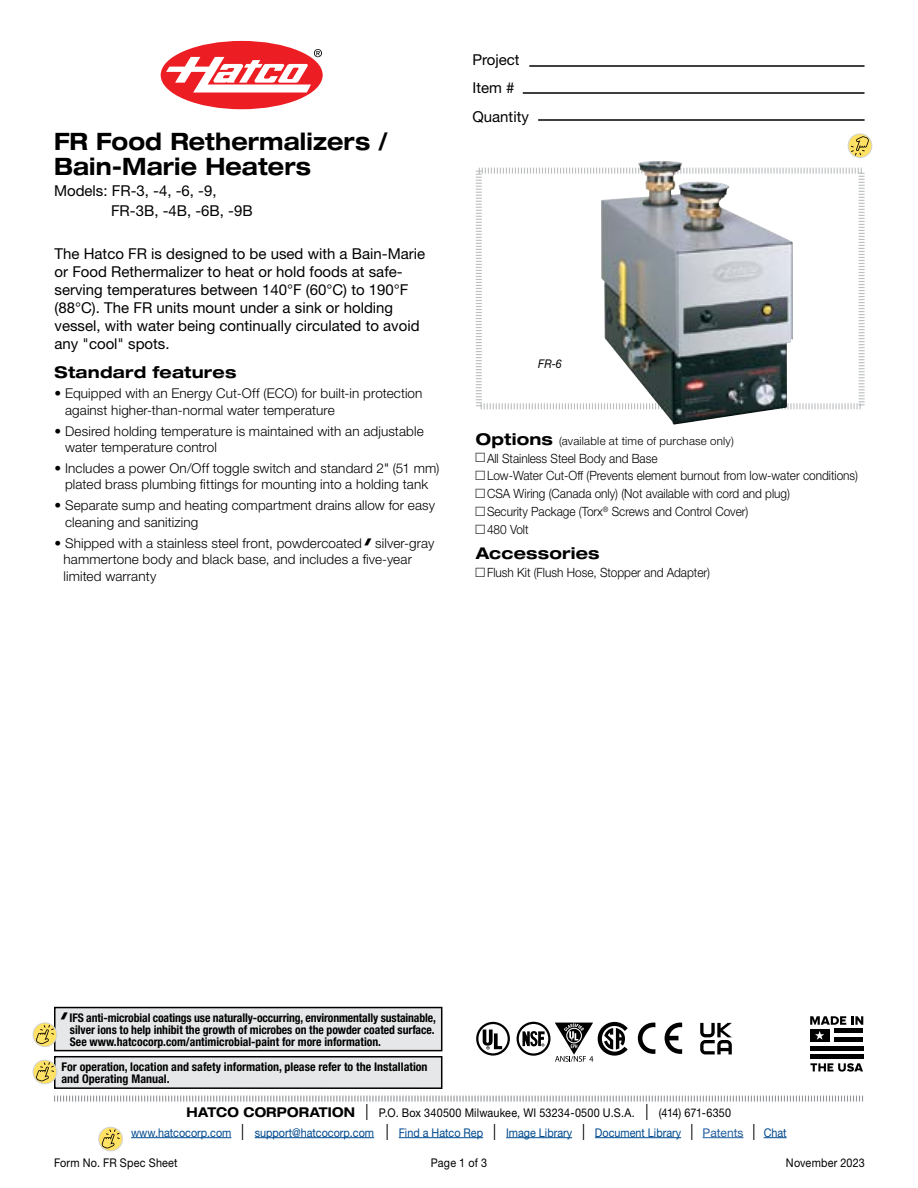
<style>
.page{position:relative;width:918px;height:1188px;background:#fff}
.page>*{position:absolute;margin:0;border:0;box-sizing:border-box;transform-origin:0 0}
.t1{font:700 expanded 24px/25.5px "Helvetica Neue LT Std";letter-spacing:.005em;color:#000;scale:.9 1}
.t2{font:700 expanded 16.2px "Helvetica Neue LT Std";letter-spacing:.015em;color:#000}
.t3{font:15px/18px "Helvetica Neue LT Std";color:#000}
.t4{font:300 13.5px/16.5px "Helvetica Neue LT Std";letter-spacing:.01em;color:#000}
.t5{font:300 12.75px/17.9px "Helvetica Neue LT Std";color:#000;scale:.93 1}
.t6{font:700 condensed 12px/12px "Helvetica Neue LT Std";color:#000}
.t7{font:12px/19.5px "Helvetica Neue LT Std";color:#004a8f;text-align:center;scale:.9 1}
.t8{font:12px "Helvetica Neue LT Std";letter-spacing:.02em;color:#000;scale:.9 1}
.t9{font:italic 12px "Helvetica Neue LT Std";color:#000;scale:.9 1}
.t10{font:300 11.55px "Helvetica Neue LT Std";letter-spacing:.02em;color:#000}
.s1{font-weight:700;font-stretch:expanded;font-size:16.2px}
.s2{font-weight:700;font-stretch:expanded;font-size:13.5px;color:#000}
.s3{font-stretch:condensed;font-size:22.5px;color:#000}
.s4{color:#000}
.s5{color:#215e9e}
</style>
<div class="page">
<hr style="left:529px;top:65px;width:336px;height:2px;background:#000">
<hr style="left:523px;top:92px;width:342px;height:2px;background:#000">
<hr style="left:538px;top:119px;width:327px;height:2px;background:#000">
<svg style="left:161px;top:41px;width:162px;height:68px"></svg>
<svg style="left:54px;top:1095px;width:809px;height:7px"></svg>
<div style="left:55px;top:1057px;width:387px;height:31px;background:#e6e7e8"></div>
<div style="left:54px;top:1056px;width:388px;height:33px;border:2px solid #000"></div>
<svg style="left:33px;top:1060px;width:24px;height:24px"></svg>
<div style="left:33px;top:1060px;width:24px;height:24px;border:1px solid #d1d3d4;border-radius:50%"></div>
<svg style="left:36px;top:1062px;width:18px;height:20px"></svg>
<svg style="left:848px;top:134px;width:24px;height:24px"></svg>
<div style="left:848px;top:134px;width:24px;height:24px;border:1px solid #d1d3d4;border-radius:50%"></div>
<svg style="left:851px;top:136px;width:18px;height:20px"></svg>
<div style="left:55px;top:1008px;width:387px;height:43px;background:#e6e7e8"></div>
<div style="left:54px;top:1007px;width:388px;height:44px;border:2px solid #000"></div>
<svg style="left:33px;top:1023px;width:24px;height:24px"></svg>
<div style="left:33px;top:1023px;width:24px;height:24px;border:1px solid #d1d3d4;border-radius:50%"></div>
<svg style="left:36px;top:1025px;width:18px;height:19px"></svg>
<hr style="left:131px;top:1137px;width:100px;height:1px;background:#004a8f">
<hr style="left:255px;top:1137px;width:119px;height:1px;background:#004a8f">
<hr style="left:399px;top:1137px;width:84px;height:1px;background:#004a8f">
<hr style="left:506px;top:1137px;width:66px;height:1px;background:#004a8f">
<hr style="left:595px;top:1137px;width:86px;height:1px;background:#004a8f">
<hr style="left:703px;top:1137px;width:41px;height:1px;background:#215e9e">
<svg style="left:764px;top:1137px;width:23px;height:1px"></svg>
<div style="left:99px;top:1127px;width:23px;height:24px;border:1px solid #d1d3d4;border-radius:50%"></div>
<svg style="left:101px;top:1129px;width:19px;height:20px"></svg>
<svg style="left:475px;top:167px;width:390px;height:243px"></svg>
<img style="left:601px;top:163px;width:192px;height:262px">
<div style="left:476px;top:1022px;width:34px;height:34px;border:2px solid #000;border-radius:50%"></div>
<svg style="left:483px;top:1030px;width:19px;height:20px"></svg>
<div style="left:517px;top:1022px;width:34px;height:34px;border:2px solid #000;border-radius:50%"></div>
<svg style="left:522px;top:1031px;width:23px;height:15px"></svg>
<svg style="left:638px;top:1023px;width:17px;height:31px"></svg>
<svg style="left:665px;top:1023px;width:17px;height:31px"></svg>
<svg style="left:555px;top:1022px;width:73px;height:40px"></svg>
<svg style="left:700px;top:1023px;width:32px;height:31px"></svg>
<svg style="left:810px;top:1016px;width:53px;height:9px"></svg>
<svg style="left:810px;top:1063px;width:53px;height:9px"></svg>
<hr style="left:835px;top:1029px;width:28px;height:4px;background:#000">
<hr style="left:835px;top:1038px;width:28px;height:4px;background:#000">
<hr style="left:810px;top:1046px;width:53px;height:4px;background:#000">
<hr style="left:810px;top:1055px;width:53px;height:4px;background:#000">
<div style="left:810px;top:1029px;width:20px;height:13px;background:#000"></div>
<svg style="left:815px;top:1031px;width:9px;height:9px"></svg>
<h1 class="t1" style="left:54px;top:128px;width:372px">FR Food Rethermalizers /<br>Bain-Marie Heaters</h1>
<p class="t3" style="left:111px;top:180px;width:143px;line-height:20.1px;text-indent:-57px">Models: FR-3, -4, -6, -9,<br>FR-3B, -4B, -6B, -9B</p>
<p class="t3" style="left:55px;top:245px;width:372px">The Hatco FR is designed to be used with a Bain-Marie or Food Rethermalizer to heat or hold foods at safe&shy;serving temperatures between 140°F (60°C) to 190°F (88°C). The FR units mount under a sink or holding vessel, with water being continually circulated to avoid any "cool" spots.</p>
<p class="t2" style="left:55px;top:362px;width:183px">Standard features</p>
<p class="t4" style="left:65px;top:385px;width:359px;text-indent:-11px">• Equipped with an Energy Cut-Off (ECO) for built-in protection against higher-than-normal water temperature</p>
<p class="t4" style="left:65px;top:422px;width:360px;text-indent:-11px">• Desired holding temperature is maintained with an adjustable water temperature control</p>
<p class="t4" style="left:55px;top:460px;width:386px;text-align:center">• Includes a power On/Off toggle switch and standard 2" (51 mm) plated brass plumbing fittings for mounting into a holding tank</p>
<p class="t4" style="left:65px;top:497px;width:371px;text-indent:-11px">• Separate sump and heating compartment drains allow for easy cleaning and sanitizing</p>
<p class="t4" style="left:64px;top:534px;width:372px;text-indent:-9px">• Shipped with a stainless steel front, powdercoated silver-gray hammertone body and black base, and includes a five-year limited warranty</p>
<p class="t3" style="left:472px;top:45px;width:58px;line-height:28.5px">Project<br>Item #<br>Quantity</p>
<p class="t9" style="left:538px;top:357px;width:28px">FR-6</p>
<p class="t10" style="left:476px;top:434px;width:260px"><span class="s1">Options</span> (available at time of purchase only)</p>
<p class="t5" style="left:487px;top:449px;width:400px">All Stainless Steel Body and Base<br>Low-Water Cut-Off (Prevents element burnout from low-water conditions)<br>CSA Wiring (Canada only) (Not available with cord and plug)<br>Security Package (Torx<sup>®</sup> Screws and Control Cover)<br>480 Volt</p>
<p class="t2" style="left:476px;top:543px;width:125px">Accessories</p>
<p class="t5" style="left:487px;top:563px;width:241px">Flush Kit (Flush Hose, Stopper and Adapter)</p>
<p class="t6" style="left:70px;top:1011px;width:368px;text-align:justify">IFS anti-microbial coatings use naturally-occurring, environmentally sustainable, silver ions to help inhibit the growth of microbes on the powder coated surface.<br>See www.hatcocorp.com/antimicrobial-paint for more information.</p>
<p class="t6" style="left:62px;top:1060px;width:368px">For operation, location and safety information, please refer to the Installation and Operating Manual.</p>
<p class="t7" style="left:131px;top:1103px;width:730px"><span class="s2">HATCO CORPORATION</span> <span class="s3">l</span> <span class="s4">P.O. Box 340500 Milwaukee, WI 53234-0500 U.S.A.</span> <span class="s3">l</span> <span class="s4">(414) 671-6350<br></span>www.hatcocorp.com <span class="s3">l</span> support@hatcocorp.com <span class="s3">l</span> Find a Hatco Rep <span class="s3">l</span> Image Library <span class="s3">l</span> Document Library <span class="s3">l</span> <span class="s5">Patents</span> <span class="s3">l</span> Chat</p>
<p class="t8" style="left:54px;top:1156px;width:139px">Form No. FR Spec Sheet</p>
<p class="t8" style="left:431px;top:1156px;width:64px">Page 1 of 3</p>
<p class="t8" style="left:786px;top:1156px;width:89px">November 2023</p>
</div>
